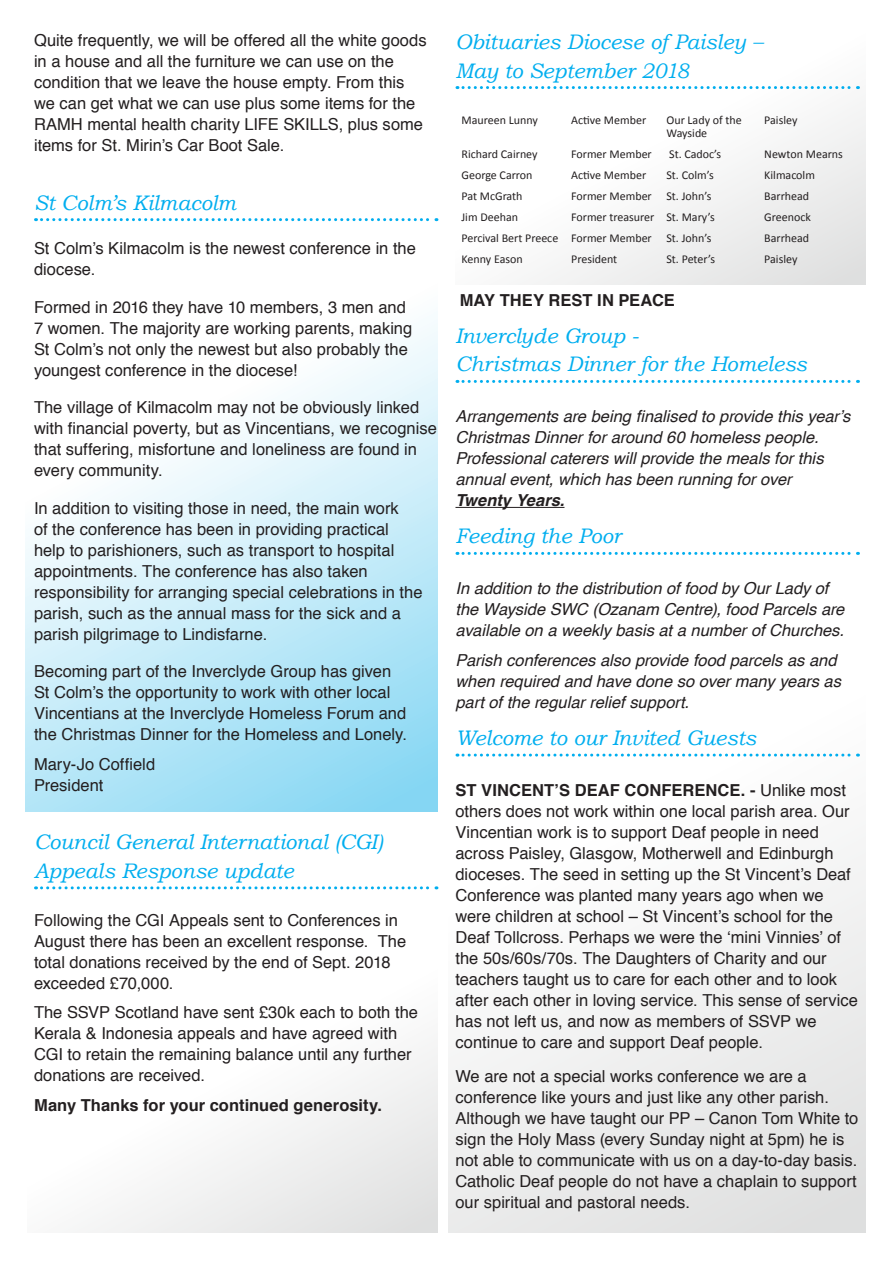
<style>
.page{position:relative;width:893px;height:1263px;background:#fff}
.page>*{position:absolute;margin:0;border:0;box-sizing:border-box;transform-origin:0 0}
.Heading{font:italic 21px/28.5px "Bookman Old Style";letter-spacing:-.005em;color:#00aeef}
.Paragraph_Style_1{font:16.5px/21px "Helvetica";color:#231f20}
.Paragraph_Style_1-2{font:italic 16.5px/21px "Helvetica";letter-spacing:-.005em;color:#231f20}
.Paragraph_Style_1-3{font:700 16.5px "Helvetica";color:#231f20}
.t1{font:12px/13.5px "Calibri";color:#231f20}
.s1{font-weight:700}
</style>
<div class="page">
<svg style="left:25px;top:218px;width:412px;height:594px"></svg>
<div style="left:448px;top:429px;width:418px;height:804px;background:linear-gradient(to bottom,#fff,#e9e9e9)"></div>
<div style="left:27px;top:948px;width:410px;height:285px;background:linear-gradient(to bottom,#fff,#eee)"></div>
<div style="left:455px;top:22px;width:411px;height:263px;background:linear-gradient(to bottom,#fff,#efefef)"></div>
<svg style="left:36px;top:218px;width:401px;height:3px"></svg>
<svg style="left:36px;top:886px;width:401px;height:3px"></svg>
<svg style="left:457px;top:86px;width:401px;height:3px"></svg>
<svg style="left:457px;top:380px;width:401px;height:3px"></svg>
<hr style="left:455px;top:507px;width:109px;height:1px;background:#231f20">
<svg style="left:457px;top:552px;width:401px;height:3px"></svg>
<svg style="left:457px;top:753px;width:401px;height:3px"></svg>
<p class="Paragraph_Style_1" style="left:34px;top:31px;width:394px">Quite frequently, we will be offered all the white goods in a house and all the furniture we can use on the condition that we leave the house empty. From this we can get what we can use plus some items for the RAMH mental health charity LIFE SKILLS, plus some items for St. Mirin’s Car Boot Sale.</p>
<p class="Heading" style="left:34px;top:188px;width:204px">St Colm’s Kilmacolm</p>
<p class="Paragraph_Style_1" style="left:34px;top:239px;width:383px">St Colm’s Kilmacolm is the newest conference in the diocese.</p>
<p class="Paragraph_Style_1" style="left:34px;top:297px;width:380px">Formed in 2016 they have 10 members, 3 men and 7 women. The majority are working parents, making St Colm’s not only the newest but also probably the youngest conference in the diocese!</p>
<p class="Paragraph_Style_1" style="left:34px;top:398px;width:404px">The village of Kilmacolm may not be obviously linked with financial poverty, but as Vincentians, we recognise that suffering, misfortune and loneliness are found in every community.</p>
<p class="Paragraph_Style_1" style="left:34px;top:498px;width:390px">In addition to visiting those in need, the main work<br>of the conference has been in providing practical help to parishioners, such as transport to hospital appointments. The conference has also taken responsibility for arranging special celebrations in the parish, such as the annual mass for the sick and a parish pilgrimage to Lindisfarne.</p>
<p class="Paragraph_Style_1" style="left:34px;top:662px;width:374px">Becoming part of the Inverclyde Group has given St Colm’s the opportunity to work with other local Vincentians at the Inverclyde Homeless Forum and the Christmas Dinner for the Homeless and Lonely.</p>
<p class="Paragraph_Style_1" style="left:34px;top:754px;width:123px">Mary-Jo Coffield<br>President</p>
<p class="Heading" style="left:34px;top:828px;width:350px">Council General International (CGI)<br>Appeals Response update</p>
<p class="Paragraph_Style_1" style="left:34px;top:910px;width:374px">Following the CGI Appeals sent to Conferences in August there has been an excellent response. The total donations received by the end of Sept. 2018 exceeded £70,000.</p>
<p class="Paragraph_Style_1" style="left:34px;top:1002px;width:385px">The SSVP Scotland have sent £30k each to both the Kerala &amp; Indonesia appeals and have agreed with CGI to retain the remaining balance until any further donations are received.</p>
<p class="Paragraph_Style_1-3" style="left:34px;top:1092px;width:349px">Many Thanks for your continued generosity.</p>
<p class="Heading" style="left:455px;top:28px;width:309px">Obituaries Diocese of Paisley –<br>May to September 2018</p>
<p class="t1" style="left:461px;top:113px;width:78px">Maureen Lunny</p>
<p class="t1" style="left:571px;top:113px;width:76px">Active Member</p>
<p class="t1" style="left:666px;top:113px;width:77px">Our Lady of the<br>Wayside</p>
<p class="t1" style="left:764px;top:113px;width:35px">Paisley</p>
<p class="t1" style="left:461px;top:148px;width:78px">Richard Cairney</p>
<p class="t1" style="left:571px;top:148px;width:82px">Former Member</p>
<p class="t1" style="left:669px;top:148px;width:54px">St. Cadoc’s</p>
<p class="t1" style="left:764px;top:148px;width:80px">Newton Mearns</p>
<p class="t1" style="left:461px;top:169px;width:73px">George Carron</p>
<p class="t1" style="left:571px;top:169px;width:76px">Active Member</p>
<p class="t1" style="left:666px;top:169px;width:49px">St. Colm’s</p>
<p class="t1" style="left:764px;top:169px;width:52px">Kilmacolm</p>
<p class="t1" style="left:461px;top:190px;width:63px">Pat McGrath</p>
<p class="t1" style="left:571px;top:190px;width:82px">Former Member</p>
<p class="t1" style="left:666px;top:190px;width:46px">St. John’s</p>
<p class="t1" style="left:764px;top:190px;width:46px">Barrhead</p>
<p class="t1" style="left:461px;top:211px;width:58px">Jim Deehan</p>
<p class="t1" style="left:571px;top:211px;width:85px">Former treasurer</p>
<p class="t1" style="left:666px;top:211px;width:50px">St. Mary’s</p>
<p class="t1" style="left:764px;top:211px;width:48px">Greenock</p>
<p class="t1" style="left:461px;top:232px;width:98px">Percival Bert Preece</p>
<p class="t1" style="left:571px;top:232px;width:82px">Former Member</p>
<p class="t1" style="left:666px;top:232px;width:46px">St. John’s</p>
<p class="t1" style="left:764px;top:232px;width:46px">Barrhead</p>
<p class="t1" style="left:461px;top:253px;width:63px">Kenny Eason</p>
<p class="t1" style="left:571px;top:253px;width:48px">President</p>
<p class="t1" style="left:666px;top:253px;width:50px">St. Peter’s</p>
<p class="t1" style="left:764px;top:253px;width:35px">Paisley</p>
<p class="Paragraph_Style_1-3" style="left:460px;top:287px;width:217px">MAY THEY REST IN PEACE</p>
<p class="Heading" style="left:455px;top:321px;width:353px">Inverclyde Group -<br>Christmas Dinner for the Homeless</p>
<p class="Paragraph_Style_1-2" style="left:455px;top:406px;width:397px">Arrangements are being finalised to provide this year’s Christmas Dinner for around 60 homeless people.<br>Professional caterers will provide the meals for this annual event, which has been running for over <span class="s1">Twenty Years.</span></p>
<p class="Heading" style="left:455px;top:522px;width:167px">Feeding the Poor</p>
<p class="Paragraph_Style_1-2" style="left:455px;top:578px;width:390px">In addition to the distribution of food by Our Lady of the Wayside SWC (Ozanam Centre), food Parcels are available on a weekly basis at a number of Churches.</p>
<p class="Paragraph_Style_1-2" style="left:455px;top:650px;width:387px">Parish conferences also provide food parcels as and when required and have done so over many years as part of the regular relief support.</p>
<p class="Heading" style="left:455px;top:724px;width:302px">Welcome to our Invited Guests</p>
<p class="Paragraph_Style_1" style="left:455px;top:780px;width:404px"><span class="s1">ST VINCENT’S DEAF CONFERENCE. -</span> Unlike most others does not work within one local parish area. Our Vincentian work is to support Deaf people in need across Paisley, Glasgow, Motherwell and Edinburgh dioceses. The seed in setting up the St Vincent’s Deaf Conference was planted many years ago when we were children at school – St Vincent’s school for the Deaf Tollcross. Perhaps we were the ‘mini Vinnies’ of the 50s/60s/70s. The Daughters of Charity and our teachers taught us to care for each other and to look after each other in loving service. This sense of service has not left us, and now as members of SSVP we continue to care and support Deaf people.</p>
<p class="Paragraph_Style_1" style="left:455px;top:1066px;width:404px">We are not a special works conference we are a conference like yours and just like any other parish.<br>Although we have taught our PP – Canon Tom White to sign the Holy Mass (every Sunday night at 5pm) he is not able to communicate with us on a day-to-day basis.<br>Catholic Deaf people do not have a chaplain to support our spiritual and pastoral needs.</p>
</div>
